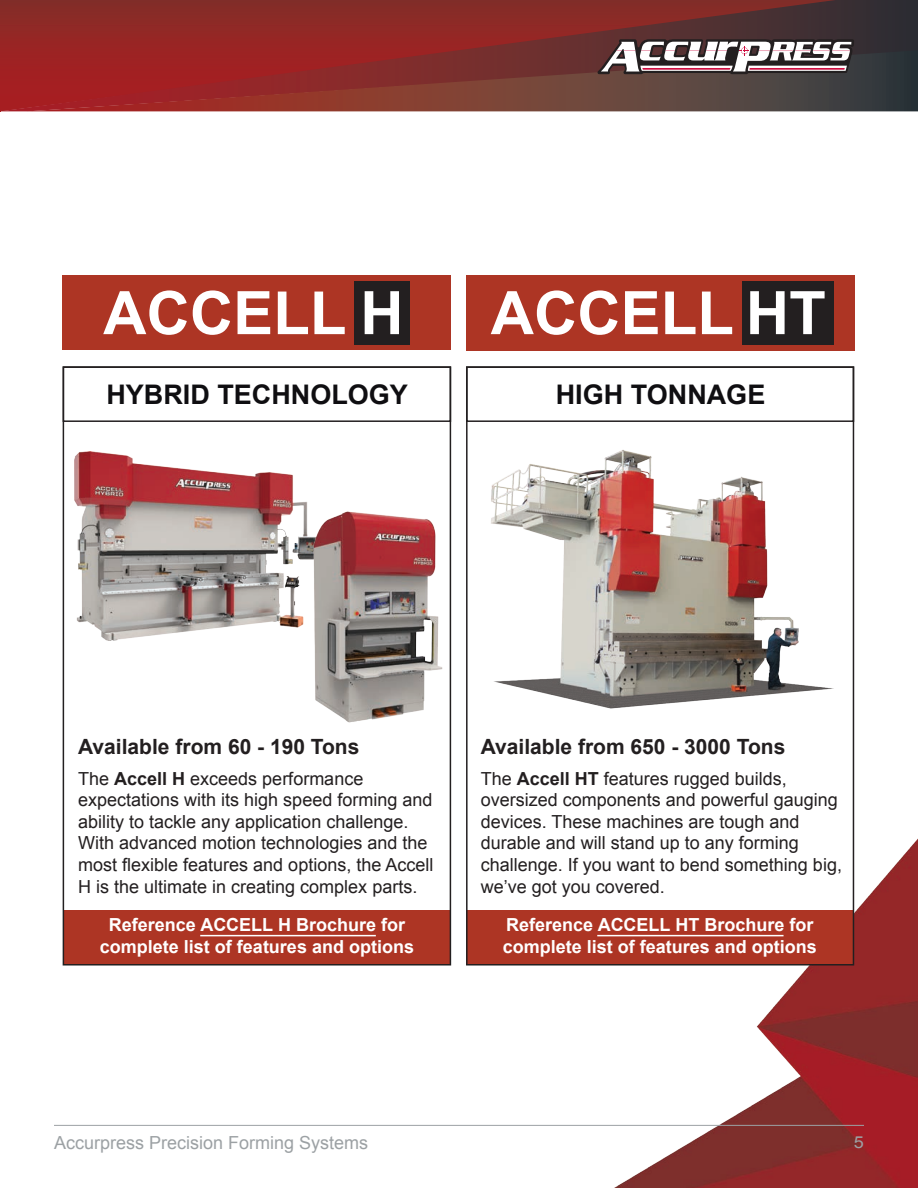
<style>
.page{position:relative;width:918px;height:1188px;background:#fff}
.page>*{position:absolute;margin:0;border:0;box-sizing:border-box;transform-origin:0 0}
.t1{font:700 60px "Arial";color:#fff}
.t2{font:700 27px "Arial";color:#0f0e11}
.t3{font:700 21px "Arial";color:#231f20}
.t4{font:18px/21.6px "Arial";color:#231f20}
.t5{font:700 18px/21.6px "Arial";color:#fff;text-align:center}
.t6{font:18px "Arial";color:#9ca1a4}
.t7{font:16.5px "Arial";color:#9ca1a4;scale:1.1 1}
.s1{font-weight:700}
</style>
<div class="page">
<img style="left:568px;top:836px;width:350px;height:352px">
<svg style="left:0;top:0;width:918px;height:111px;background:#7c2a28"></svg>
<svg style="left:27px;top:50px;width:891px;height:61px;background:#7c3330"></svg>
<div style="left:467px;top:911px;width:386px;height:54px;background:#ad3524"></div>
<div style="left:63px;top:911px;width:388px;height:54px;background:#ad3524"></div>
<div style="left:63px;top:275px;width:388px;height:75px;background:#ad3524"></div>
<div style="left:466px;top:275px;width:388px;height:76px;background:#ad3524"></div>
<div style="left:63px;top:366px;width:388px;height:56px;border:2px solid #231f20"></div>
<div style="left:466px;top:366px;width:388px;height:56px;border:2px solid #231f20"></div>
<img style="left:491px;top:450px;width:343px;height:259px">
<img style="left:74px;top:452px;width:219px;height:189px">
<img style="left:171px;top:492px;width:437px;height:245px">
<div style="left:354px;top:281px;width:56px;height:64px;background:#231f20"></div>
<div style="left:742px;top:281px;width:91px;height:64px;background:#231f20"></div>
<hr style="left:200px;top:935px;width:176px;height:1px;background:#fff">
<hr style="left:597px;top:935px;width:187px;height:1px;background:#fff">
<svg style="left:598px;top:40px;width:256px;height:34px"></svg>
<hr style="left:54px;top:1125px;width:810px;height:1px;background:#9ca1a4">
<p class="t1" style="left:103px;top:274px;width:302px">ACCELL H</p>
<p class="t1" style="left:491px;top:274px;width:337px">ACCELL HT</p>
<p class="t2" style="left:106px;top:377px;width:303px">HYBRID TECHNOLOGY</p>
<p class="t2" style="left:556px;top:377px;width:211px">HIGH TONNAGE</p>
<p class="t3" style="left:78px;top:733px;width:283px">Available from 60 - 190 Tons</p>
<p class="t4" style="left:78px;top:768px;width:357px">The <span class="s1">Accell H</span> exceeds performance expectations with its high speed forming and ability to tackle any application challenge.<br>With advanced motion technologies and the most flexible features and options, the Accell H is the ultimate in creating complex parts.</p>
<p class="t3" style="left:481px;top:733px;width:306px">Available from 650 - 3000 Tons</p>
<p class="t4" style="left:481px;top:768px;width:363px">The <span class="s1">Accell HT</span> features rugged builds, oversized components and powerful gauging devices. These machines are tough and durable and will stand up to any forming challenge. If you want to bend something big, we’ve got you covered.</p>
<p class="t5" style="left:100px;top:915px;width:316px">Reference ACCELL H Brochure for complete list of features and options</p>
<p class="t5" style="left:503px;top:915px;width:316px;text-align:left">Reference ACCELL HT Brochure for complete list of features and options</p>
<p class="t6" style="left:54px;top:1130px;width:316px">Accurpress Precision Forming Systems</p>
<p class="t7" style="left:854px;top:1131px;width:11px">5</p>
</div>
